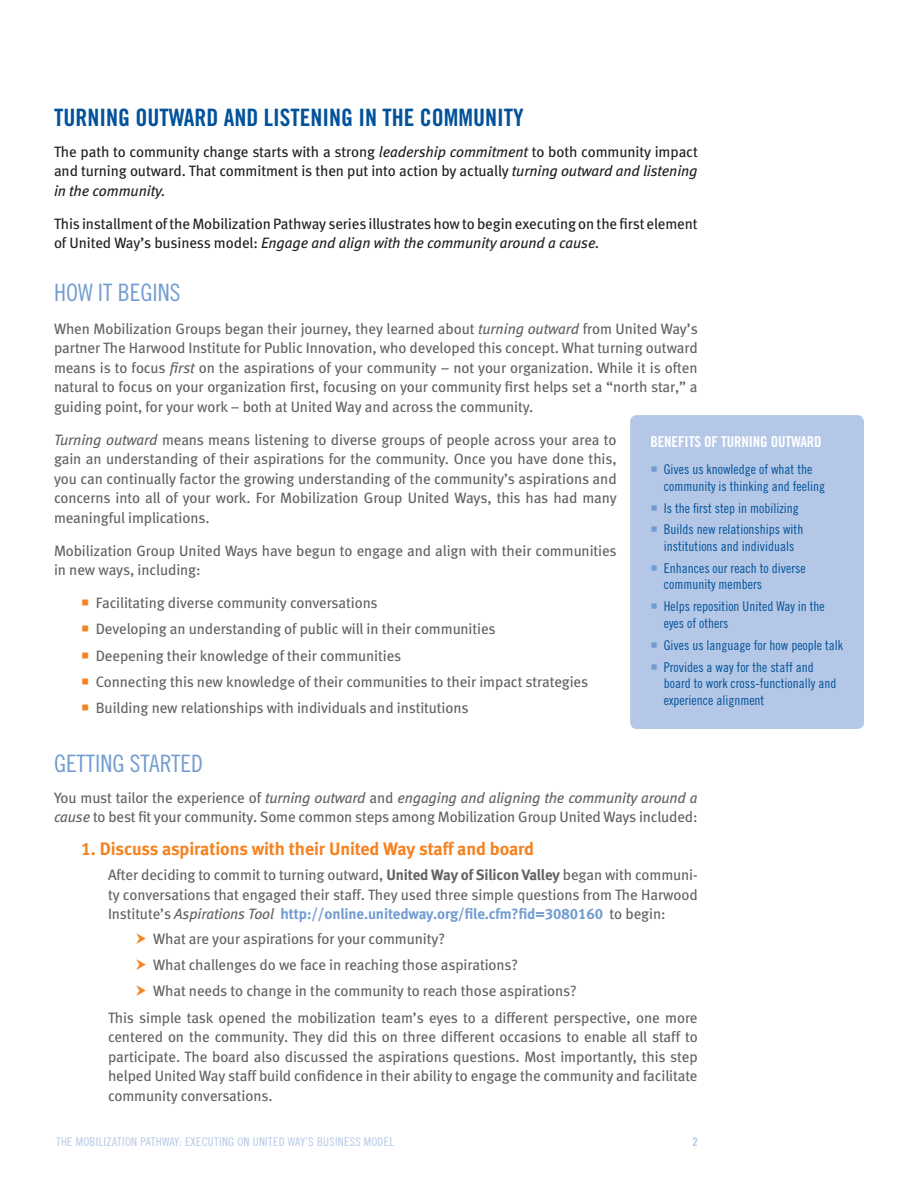
<style>
.page{position:relative;width:918px;height:1188px;background:#fff}
.page>*{position:absolute;margin:0;border:0;box-sizing:border-box;transform-origin:0 0}
.Subtitle{font:24px "Trade Gothic Bold Cond Twenty";color:#01529a}
.Body{font:24px "Trade Gothic Cond Eighteen";color:#729cd1}
.Steps{font:18px "Meta Bold LF";letter-spacing:-.005em;color:#f58220}
.Body-2{font:15px/19.5px "Meta Book LF";letter-spacing:-.005em;color:#636164;text-align:justify}
.Bullets{font:15px "Meta Book LF";letter-spacing:-.005em;color:#636164}
.Body-3{font:15px/19.5px "Meta Book LF";letter-spacing:-.005em;color:#231f20;text-align:justify}
.Body-4{font:15px "Trade Gothic Bold Cond Twenty";letter-spacing:-.01em;color:#fff}
.Body-5{font:13.5px/16.5px "Trade Gothic Cond Eighteen";color:#01529a}
.t1{font:12px "Trade Gothic Cond Eighteen";letter-spacing:.02em;color:#b4c7e6}
.t2{font:12px "Trade Gothic Bold Cond Twenty";color:#b4c7e6}
.s1{font-style:italic}
.s2{color:#f58220}
.s3{font-family:"Meta Bold LF"}
.s4{font-family:"Meta Bold LF";color:#729cd1}
.s5{color:#729cd1}
</style>
<div class="page">
<div style="left:630px;top:415px;width:234px;height:314px;background:#b4c7e6;border-radius:7px"></div>
<p class="Subtitle" style="left:54px;top:103px;width:471px">TURNING OUTWARD AND LISTENING IN THE COMMUNITY</p>
<p class="Body-3" style="left:54px;top:141px;width:645px">The path to community change starts with a strong <span class="s1">leadership commitment</span> to both community impact and turning outward. That commitment is then put into action by actually <span class="s1">turning outward and listening in the community.</span></p>
<p class="Body-3" style="left:54px;top:213px;width:645px">This installment of the Mobilization Pathway series illustrates how to begin executing on the first element of United Way’s business model: <span class="s1">Engage and align with the community around a cause.</span></p>
<p class="Body" style="left:54px;top:278px;width:128px">HOW IT BEGINS</p>
<p class="Body-2" style="left:54px;top:318px;width:645px">When Mobilization Groups began their journey, they learned about <span class="s1">turning outward</span> from United Way’s partner The Harwood Institute for Public Innovation, who developed this concept. What turning outward means is to focus <span class="s1">first</span> on the aspirations of your community – not your organization. While it is often natural to focus on your organization first, focusing on your community first helps set a “north star,” a guiding point, for your work – both at United Way and across the community.</p>
<p class="Body-2" style="left:54px;top:429px;width:564px"><span class="s1">Turning outward</span> means means listening to diverse groups of people across your area to gain an understanding of their aspirations for the community. Once you have done this, you can continually factor the growing understanding of the community’s aspirations and concerns into all of your work. For Mobilization Group United Ways, this has had many meaningful implications.</p>
<p class="Body-2" style="left:54px;top:540px;width:564px">Mobilization Group United Ways have begun to engage and align with their communities in new ways, including:</p>
<p class="Bullets" style="left:81px;top:594px;width:298px"><span class="s2">○</span> Facilitating diverse community conversations</p>
<p class="Bullets" style="left:81px;top:620px;width:416px"><span class="s2">○</span> Developing an understanding of public will in their communities</p>
<p class="Bullets" style="left:81px;top:647px;width:322px"><span class="s2">○</span> Deepening their knowledge of their communities</p>
<p class="Bullets" style="left:81px;top:673px;width:509px"><span class="s2">○</span> Connecting this new knowledge of their communities to their impact strategies</p>
<p class="Bullets" style="left:81px;top:699px;width:389px"><span class="s2">○</span> Building new relationships with individuals and institutions</p>
<p class="Body" style="left:54px;top:750px;width:151px">GETTING STARTED</p>
<p class="Body-2" style="left:54px;top:788px;width:645px">You must tailor the experience of <span class="s1">turning outward</span> and <span class="s1">engaging and aligning the community around a cause</span> to best fit your community. Some common steps among Mobilization Group United Ways included:</p>
<p class="Steps" style="left:81px;top:838px;width:454px">1. Discuss aspirations with their United Way staff and board</p>
<p class="Body-2" style="left:108px;top:865px;width:591px">After deciding to commit to turning outward, <span class="s3">United Way of Silicon Valley</span> began with communi&shy;ty conversations that engaged their staff. They used three simple questions from The Harwood Institute’s <span class="s1">Aspirations Tool</span> <span class="s4">http://online.unitedway.org/file.cfm?fid=3080160</span> to begin:</p>
<p class="Bullets" style="left:153px;top:930px;width:293px">What are your aspirations for your community?</p>
<p class="Bullets" style="left:153px;top:956px;width:366px">What challenges do we face in reaching those aspirations?</p>
<p class="Bullets" style="left:153px;top:982px;width:425px">What needs to change in the community to reach those aspirations?</p>
<p class="Body-2" style="left:108px;top:1008px;width:591px">This simple task opened the mobilization team’s eyes to a different perspective, one more centered on the community. They did this on three different occasions to enable all staff to participate. The board also discussed the aspirations questions. Most importantly, this step helped United Way staff build confidence in their ability to engage the community and facilitate community conversations.</p>
<p class="Body-4" style="left:650px;top:432px;width:173px">BENEFITS OF TURNING OUTWARD</p>
<p class="Body-5" style="left:664px;top:461px;width:163px;text-indent:-13px"><span class="s5">○</span> Gives us knowledge of what the community is thinking and feeling</p>
<p class="Body-5" style="left:650px;top:499px;width:150px"><span class="s5">○</span> Is the first step in mobilizing</p>
<p class="Body-5" style="left:650px;top:521px;width:154px;text-align:center"><span class="s5">○</span> Builds new relationships with institutions and individuals</p>
<p class="Body-5" style="left:664px;top:560px;width:143px;text-indent:-13px"><span class="s5">○</span> Enhances our reach to diverse community members</p>
<p class="Body-5" style="left:664px;top:598px;width:162px;text-indent:-13px"><span class="s5">○</span> Helps reposition United Way in the eyes of others</p>
<p class="Body-5" style="left:650px;top:636px;width:194px"><span class="s5">○</span> Gives us language for how people talk</p>
<p class="Body-5" style="left:664px;top:658px;width:174px;text-indent:-13px"><span class="s5">○</span> Provides a way for the staff and board to work cross-functionally and experience alignment</p>
<p class="t1" style="left:56px;top:1135px;width:339px">THE MOBILIZATION PATHWAY: EXECUTING ON UNITED WAY’S BUSINESS MODEL</p>
<p class="t2" style="left:692px;top:1135px;width:7px">2</p>
</div>
